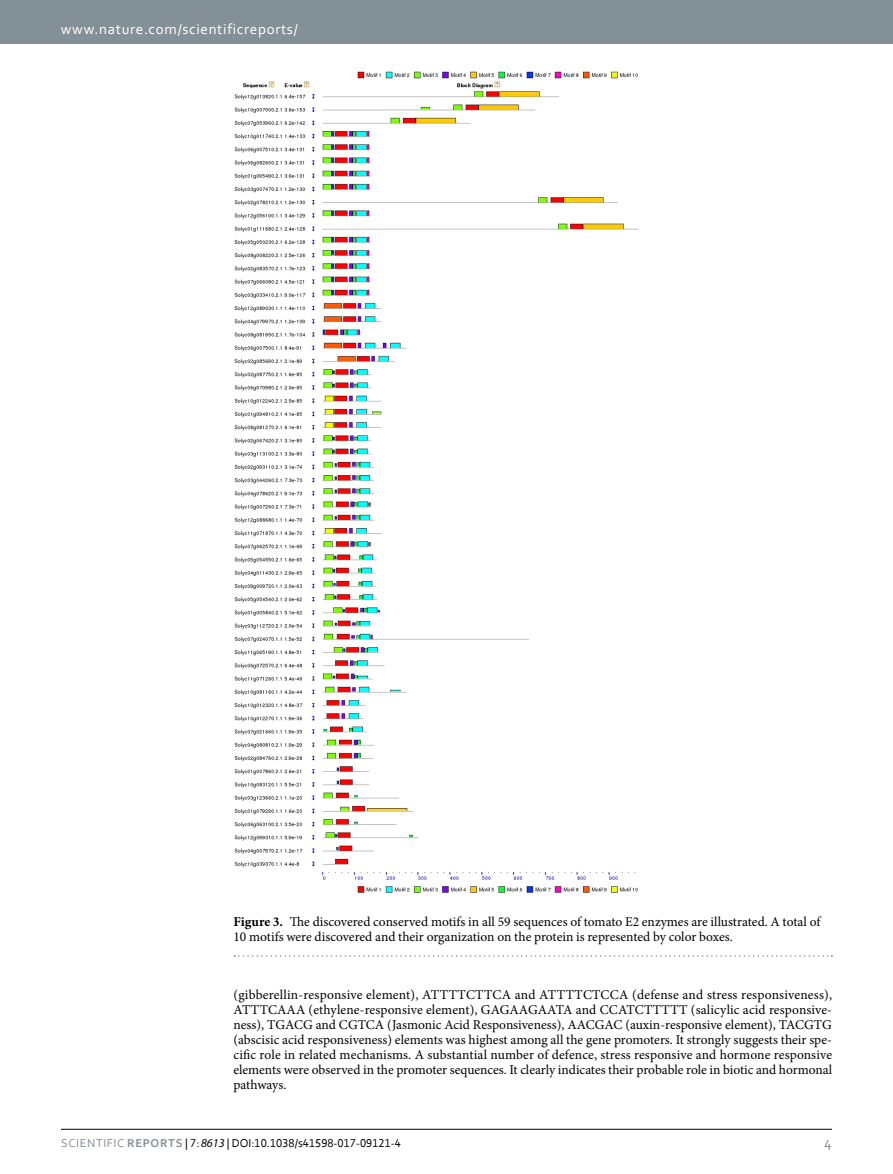
<style>
.page{position:relative;width:893px;height:1174px;background:#fff}
.page>*{position:absolute;margin:0;border:0;box-sizing:border-box;transform-origin:0 0}
.t1{font:15px "Corbel 2";letter-spacing:.045em;color:#fff}
.t2{font:15px "Corbel 2";color:#839097}
.t3{font:13.5px/15px "Minion Pro";color:#000;text-align:justify}
.t4{font:12px "Corbel";color:#000}
.s1{font-weight:700}
.s2{font-family:"Corbel 2";color:#839097}
.s3{font-family:"Corbel Bold 2";color:#839097}
.s4{font-family:"Myriad Pro";font-style:italic}
</style>
<div class="page">
<div style="left:0;top:0;width:893px;height:43px;background:#839097"></div>
<hr style="left:61px;top:1129px;width:771px;height:1px;background:#000">
<img style="left:234px;top:71px;width:405px;height:823px">
<svg style="left:234px;top:955px;width:598px;height:1px"></svg>
<p class="t1" style="left:61px;top:19px;width:238px">www.nature.com/scientificreports/</p>
<p class="t3" style="left:233px;top:914px;width:588px"><span class="s1">Figure 3.</span> The discovered conserved motifs in all 59 sequences of tomato E2 enzymes are illustrated. A total of<br>10 motifs were discovered and their organization on the protein is represented by color boxes.</p>
<p class="t3" style="left:233px;top:987px;width:600px">(gibberellin-responsive element), ATTTTCTTCA and ATTTTCTCCA (defense and stress responsiveness), ATTTCAAA (ethylene-responsive element), GAGAAGAATA and CCATCTTTTT (salicylic acid responsive&shy;ness), TGACG and CGTCA (Jasmonic Acid Responsiveness), AACGAC (auxin-responsive element), TACGTG (abscisic acid responsiveness) elements was highest among all the gene promoters. It strongly suggests their spe&shy;cific role in related mechanisms. A substantial number of defence, stress responsive and hormone responsive elements were observed in the promoter sequences. It clearly indicates their probable role in biotic and hormonal pathways.</p>
<p class="t4" style="left:61px;top:1135px;width:341px"><span class="s2">Scientific</span> <span class="s3">REPORTS</span> | 7: <span class="s4">8613</span> | DOI:10.1038/s41598-017-09121-4</p>
<p class="t2" style="left:824px;top:1132px;width:9px">4</p>
</div>
